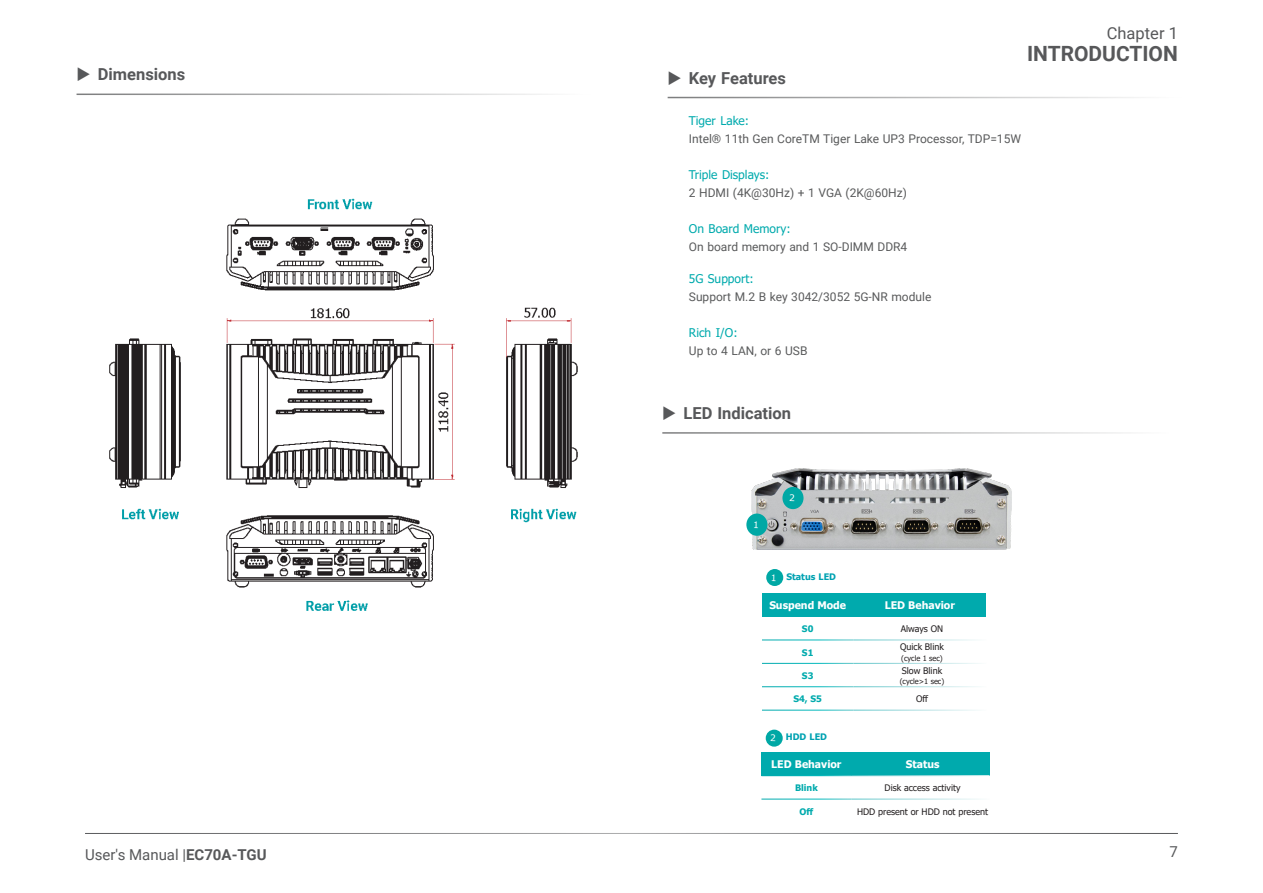
<style>
.page{position:relative;width:1263px;height:893px;background:#fff}
.page>*{position:absolute;margin:0;border:0;box-sizing:border-box;transform-origin:0 0}
.t1{font:700 21px "Roboto";color:#57585a}
.t2{font:700 16.5px "Roboto";color:#57585a}
.t3{font:16.5px "Roboto";color:#57585a}
.t4{font:15px "Roboto";color:#57585a}
.Body_Text{font:12px "Roboto";color:#595a5b}
.Body_Text-2{font:12px "Tahoma";color:#00aaad}
.Pa0{font:700 10.5px "Tahoma";color:#fff}
.Pa0-2{font:9px "Tahoma";color:#231f20}
.Pa0-3{font:700 9px "Tahoma";color:#00aaad}
.QR_Table_Heading{font:700 9px "Tahoma";color:#00a2b2}
.Pa0-4{font:7.5px "Tahoma";color:#231f20}
.s1{font-weight:700}
</style>
<div class="page">
<hr style="left:85px;top:833px;width:1093px;height:1px;background:#57585a">
<hr style="left:77px;top:94px;width:514px;height:1px;background:#595a5b">
<img style="left:109px;top:198px;width:469px;height:413px">
<hr style="left:668px;top:97px;width:514px;height:1px;background:#595a5b">
<hr style="left:662px;top:432px;width:515px;height:2px;background:#595a5b">
<img style="left:752px;top:469px;width:259px;height:81px">
<div style="left:746px;top:513px;width:22px;height:23px;background:#00a8a5;border-radius:50%"></div>
<div style="left:766px;top:569px;width:17px;height:17px;background:#00a8a5;border-radius:50%"></div>
<div style="left:762px;top:593px;width:91px;height:24px;background:#00aaad"></div>
<div style="left:853px;top:593px;width:133px;height:24px;background:#00aaad"></div>
<div style="left:782px;top:487px;width:22px;height:22px;background:#00a8a5;border-radius:50%"></div>
<div style="left:765px;top:729px;width:18px;height:18px;background:#00a8a5;border-radius:50%"></div>
<div style="left:761px;top:752px;width:90px;height:24px;background:#00aaad"></div>
<div style="left:851px;top:752px;width:138px;height:24px;background:#00aaad"></div>
<hr style="left:761px;top:775px;width:90px;height:1px;background:#fff">
<hr style="left:851px;top:775px;width:138px;height:1px;background:#fff">
<h2 class="t3" style="left:1107px;top:21px;width:73px">Chapter 1</h2>
<h1 class="t1" style="left:1027px;top:39px;width:152px">INTRODUCTION</h1>
<p class="t2" style="left:98px;top:63px;width:89px">Dimensions</p>
<p class="t2" style="left:689px;top:66px;width:99px">Key Features</p>
<p class="Body_Text-2" style="left:689px;top:113px;width:62px">Tiger Lake:</p>
<p class="Body_Text" style="left:689px;top:130px;width:334px">Intel® 11th Gen CoreTM Tiger Lake UP3 Processor, TDP=15W</p>
<p class="Body_Text-2" style="left:689px;top:167px;width:82px">Triple Displays:</p>
<p class="Body_Text" style="left:689px;top:184px;width:219px">2 HDMI (4K@30Hz) + 1 VGA (2K@60Hz)</p>
<p class="Body_Text-2" style="left:689px;top:221px;width:103px">On Board Memory:</p>
<p class="Body_Text" style="left:689px;top:238px;width:220px">On board memory and 1 SO-DIMM DDR4</p>
<p class="Body_Text-2" style="left:689px;top:270px;width:66px">5G Support:</p>
<p class="Body_Text" style="left:689px;top:288px;width:244px">Support M.2 B key 3042/3052 5G-NR module</p>
<p class="Body_Text-2" style="left:689px;top:324px;width:50px">Rich I/O:</p>
<p class="Body_Text" style="left:689px;top:342px;width:120px">Up to 4 LAN, or 6 USB</p>
<p class="t2" style="left:684px;top:402px;width:109px">LED Indication</p>
<p class="QR_Table_Heading" style="left:786px;top:570px;width:51px">Status LED</p>
<p class="Pa0" style="left:769px;top:598px;width:78px">Suspend Mode</p>
<p class="Pa0" style="left:885px;top:598px;width:72px">LED Behavior</p>
<p class="Pa0-3" style="left:802px;top:622px;width:13px">S0</p>
<p class="Pa0-2" style="left:901px;top:623px;width:44px">Always ON</p>
<p class="Pa0-3" style="left:802px;top:646px;width:13px">S1</p>
<p class="Pa0-2" style="left:900px;top:641px;width:45px">Quick Blink</p>
<p class="Pa0-4" style="left:901px;top:653px;width:43px">(cycle 1 sec)</p>
<p class="Pa0-3" style="left:802px;top:669px;width:13px">S3</p>
<p class="Pa0-2" style="left:902px;top:664px;width:42px">Slow Blink</p>
<p class="Pa0-4" style="left:900px;top:676px;width:46px">(cycle&gt;1 sec)</p>
<p class="t4" style="left:85px;top:844px;width:183px">User's Manual |<span class="s1">EC70A-TGU</span></p>
<p class="Pa0-3" style="left:793px;top:693px;width:30px">S4, S5</p>
<p class="Pa0-2" style="left:916px;top:693px;width:14px">Off</p>
<p class="QR_Table_Heading" style="left:786px;top:731px;width:43px">HDD LED</p>
<p class="Pa0" style="left:771px;top:757px;width:72px">LED Behavior</p>
<p class="Pa0" style="left:906px;top:757px;width:35px">Status</p>
<p class="Pa0-3" style="left:795px;top:782px;width:24px">Blink</p>
<p class="Pa0-2" style="left:885px;top:782px;width:77px">Disk access activity</p>
<p class="Pa0-3" style="left:800px;top:805px;width:15px">Off</p>
<p class="Pa0-2" style="left:857px;top:805px;width:133px">HDD present or HDD not present</p>
<p class="t4" style="left:1169px;top:841px;width:10px">7</p>
</div>
